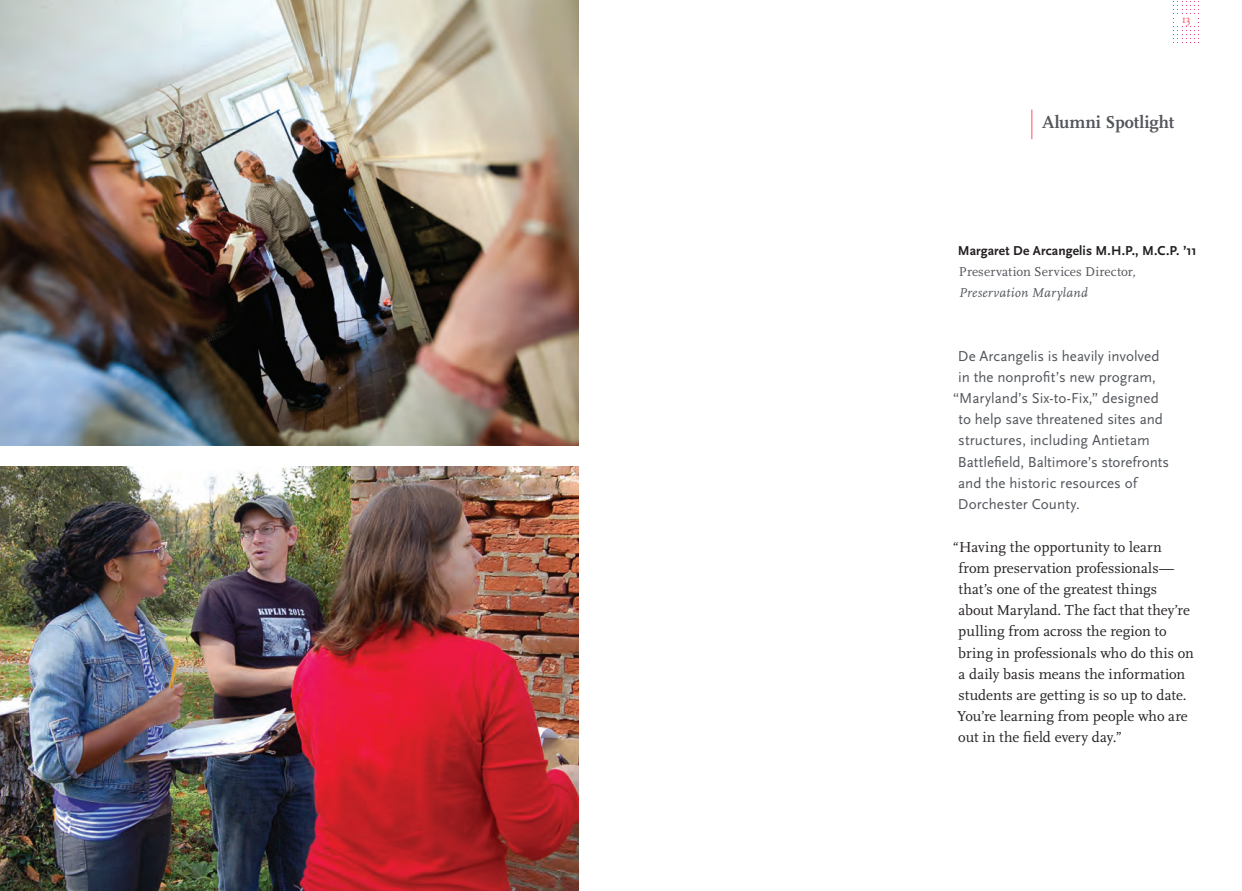
<style>
.page{position:relative;width:1242px;height:891px;background:#fff}
.page>*{position:absolute;margin:0;border:0;box-sizing:border-box;transform-origin:0 0}
.t1{font:700 18px "Scala OT";letter-spacing:.005em;color:#52555b}
.t2{font:15px/21.1px "Scala OT";color:#231f20}
.t3{font:15px "Scala Sans OT";letter-spacing:.005em;color:#52555b}
.t4{font:13.5px/21.1px "Scala OT";letter-spacing:.005em;color:#52555b}
.t5{font:700 13.5px "Scala Sans OT";letter-spacing:.015em;color:#231f20}
.t6{font:11.25px "Scala OT";color:#fc4f5e}
.s1{font-style:italic}
</style>
<div class="page">
<svg style="left:1173px;top:1px;width:26px;height:38px"></svg>
<div style="left:1175px;top:15px;width:23px;height:8px;background:#fff"></div>
<img style="left:0;top:0;width:579px;height:446px">
<svg style="left:1031px;top:110px;width:1px;height:29px"></svg>
<img style="left:0;top:467px;width:579px;height:424px">
<p class="t6" style="left:1182px;top:14px;width:10px">13</p>
<p class="t1" style="left:1042px;top:112px;width:134px">Alumni Spotlight</p>
<p class="t5" style="left:958px;top:243px;width:240px">Margaret De Arcangelis M.H.P., M.C.P. ’11</p>
<p class="t4" style="left:959px;top:261px;width:179px">Preservation Services Director,<br><span class="s1">Preservation Maryland</span></p>
<p class="t3" style="left:958px;top:348px;width:203px">De Arcangelis is heavily involved</p>
<p class="t3" style="left:958px;top:369px;width:199px">in the nonprofit’s new program,</p>
<p class="t3" style="left:953px;top:390px;width:208px">“Maryland’s Six-to-Fix,” designed</p>
<p class="t3" style="left:959px;top:411px;width:206px">to help save threatened sites and</p>
<p class="t3" style="left:958px;top:433px;width:193px">structures, including Antietam</p>
<p class="t3" style="left:958px;top:454px;width:213px">Battlefield, Baltimore’s storefronts</p>
<p class="t3" style="left:958px;top:475px;width:180px">and the historic resources of</p>
<p class="t3" style="left:958px;top:496px;width:123px">Dorchester County.</p>
<p class="t2" style="left:953px;top:536px;width:243px">“Having the opportunity to learn from preservation professionals— that’s one of the greatest things<br>about Maryland. The fact that they’re pulling from across the region to bring in professionals who do this on a daily basis means the information students are getting is so up to date.<br>You’re learning from people who are out in the field every day.”</p>
</div>
